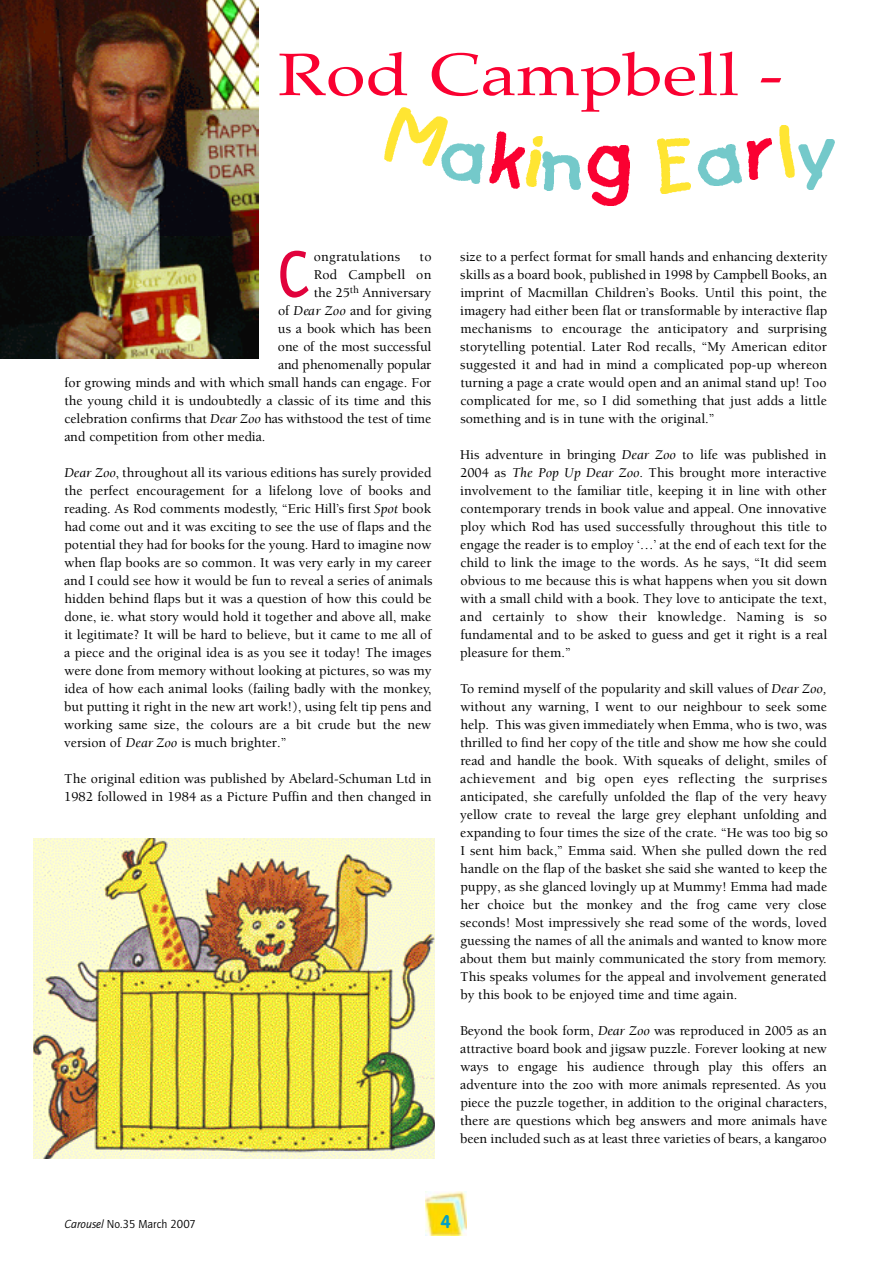
<style>
.page{position:relative;width:893px;height:1263px;background:#fff}
.page>*{position:absolute;margin:0;border:0;box-sizing:border-box;transform-origin:0 0}
.t1{font:700 67.2px "Quay Itc T";color:#e1023c;scale:.8 1}
.t2{font:60px "Palatino";color:#fa0131;scale:1.2 1}
.t3{font:700 18px "VAG Rounded";color:#02a0c6}
.t4{font:500 13.8px/18px "Berkeley";color:#000;text-align:justify}
.t5{font:500 13.8px "Berkeley";letter-spacing:.025em;color:#000}
.t6{font:12px "Quay Itc T";color:#000}
.s1{font-weight:400;font-style:italic}
.s2{font-style:italic}
</style>
<div class="page">
<img style="left:426px;top:1191px;width:40px;height:45px">
<img style="left:0;top:0;width:259px;height:358px">
<img style="left:384px;top:107px;width:64px;height:59px">
<img style="left:441px;top:143px;width:39px;height:40px">
<img style="left:480px;top:132px;width:40px;height:56px">
<img style="left:520px;top:137px;width:22px;height:49px">
<img style="left:538px;top:151px;width:42px;height:39px">
<img style="left:587px;top:146px;width:42px;height:59px">
<img style="left:656px;top:138px;width:34px;height:55px">
<img style="left:688px;top:144px;width:54px;height:41px">
<img style="left:740px;top:138px;width:31px;height:42px">
<img style="left:779px;top:125px;width:15px;height:52px">
<img style="left:798px;top:139px;width:37px;height:51px">
<img style="left:34px;top:838px;width:400px;height:321px">
<p class="t2" style="left:278px;top:35px;width:422px">Rod Campbell -</p>
<p class="t1" style="left:278px;top:235px;width:39px">C</p>
<p class="t5" style="left:314px;top:249px;width:88px">ongratulations</p>
<p class="t4" style="left:419px;top:248px;width:14px">to</p>
<p class="t5" style="left:314px;top:267px;width:119px">Rod Campbell on</p>
<p class="t4" style="left:314px;top:284px;width:119px">the 25<sup>t</sup> <sup>h</sup> A n n i v e r s a ry</p>
<p class="t4" style="left:278px;top:302px;width:155px">of <span class="s1">Dear Zoo</span> and for giving</p>
<p class="t4" style="left:278px;top:320px;width:155px">us a book which has been</p>
<p class="t4" style="left:278px;top:338px;width:155px">one of the most successful</p>
<p class="t4" style="left:278px;top:356px;width:155px">and phenomenally popular</p>
<p class="t4" style="left:64px;top:374px;width:368px">for growing minds and with which small hands can engage. For</p>
<p class="t4" style="left:64px;top:392px;width:368px">the young child it is undoubtedly a classic of its time and this</p>
<p class="t4" style="left:64px;top:410px;width:368px">celebration confirms that <span class="s1">Dear Zoo</span> has withstood the test of time</p>
<p class="t4" style="left:64px;top:428px;width:203px">and competition from other media.</p>
<p class="t4" style="left:64px;top:464px;width:370px"><span class="s1">Dear Zoo</span>, throughout all its various editions has surely provided the perfect encouragement for a lifelong love of books and reading. As Rod comments modestly, “Eric Hill’s first <span class="s1">Spot</span> book had come out and it was exciting to see the use of flaps and the potential they had for books for the young. Hard to imagine now when flap books are so common. It was very early in my career and I could see how it would be fun to reveal a series of animals hidden behind flaps but it was a question of how this could be done, ie. what story would hold it together and above all, make it legitimate? It will be hard to believe, but it came to me all of a piece and the original idea is as you see it today! The images were done from memory without looking at pictures, so was my idea of how each animal looks (failing badly with the monkey, but putting it right in the new art work!), using felt tip pens and working same size, the colours are a bit crude but the new version of <span class="s1">Dear Zoo</span> is much brighter.”</p>
<p class="t4" style="left:64px;top:770px;width:369px">The original edition was published by Abelard-Schuman Ltd in<br>1982 followed in 1984 as a Picture Puffin and then changed in</p>
<p class="t4" style="left:460px;top:248px;width:369px">size to a perfect format for small hands and enhancing dexterity skills as a board book, published in 1998 by Campbell Books, an imprint of Macmillan Children’s Books. Until this point, the imagery had either been flat or transformable by interactive flap mechanisms to encourage the anticipatory and surprising storytelling potential. Later Rod recalls, “My American editor suggested it and had in mind a complicated pop-up whereon turning a page a crate would open and an animal stand up! Too complicated for me, so I did something that just adds a little something and is in tune with the original.”</p>
<p class="t4" style="left:460px;top:446px;width:368px">His adventure in bringing <span class="s1">Dear Zoo</span> to life was published in 2004 as <span class="s1">The Pop Up Dear Zoo</span>. This brought more interactive involvement to the familiar title, keeping it in line with other contemporary trends in book value and appeal. One innovative ploy which Rod has used successfully throughout this title to engage the reader is to employ ‘…’ at the end of each text for the child to link the image to the words. As he says, “It did seem obvious to me because this is what happens when you sit down with a small child with a book. They love to anticipate the text, and certainly to show their knowledge. Naming is so fundamental and to be asked to guess and get it right is a real pleasure for them.”</p>
<p class="t4" style="left:460px;top:680px;width:369px">To remind myself of the popularity and skill values of <span class="s1">Dear Zoo, </span>without any warning, I went to our neighbour to seek some help. This was given immediately when Emma, who is two, was thrilled to find her copy of the title and show me how she could read and handle the book. With squeaks of delight, smiles of achievement and big open eyes reflecting the surprises anticipated, she carefully unfolded the flap of the very heavy yellow crate to reveal the large grey elephant unfolding and expanding to four times the size of the crate. “He was too big so I sent him back,” Emma said. When she pulled down the red handle on the flap of the basket she said she wanted to keep the puppy, as she glanced lovingly up at Mummy! Emma had made her choice but the monkey and the frog came very close seconds! Most impressively she read some of the words, loved guessing the names of all the animals and wanted to know more about them but mainly communicated the story from memory.<br>This speaks volumes for the appeal and involvement generated by this book to be enjoyed time and time again.</p>
<p class="t4" style="left:460px;top:1022px;width:368px">Beyond the book form, <span class="s1">Dear Zoo</span> was re p roduced in 2005 as an attractive board book and jigsaw puzzle. Forever looking at new ways to engage his audience through play this offers an a d v e n t u re into the zoo with more animals re p resented. As you piece the puzzle together, in addition to the original characters, t h e re are questions which beg answers and more animals have been included such as at least three varieties of bears, a kangaro o</p>
<p class="t6" style="left:64px;top:1216px;width:133px"><span class="s2">Carousel</span> No.35 March 2007</p>
<p class="t3" style="left:440px;top:1211px;width:12px">4</p>
</div>
